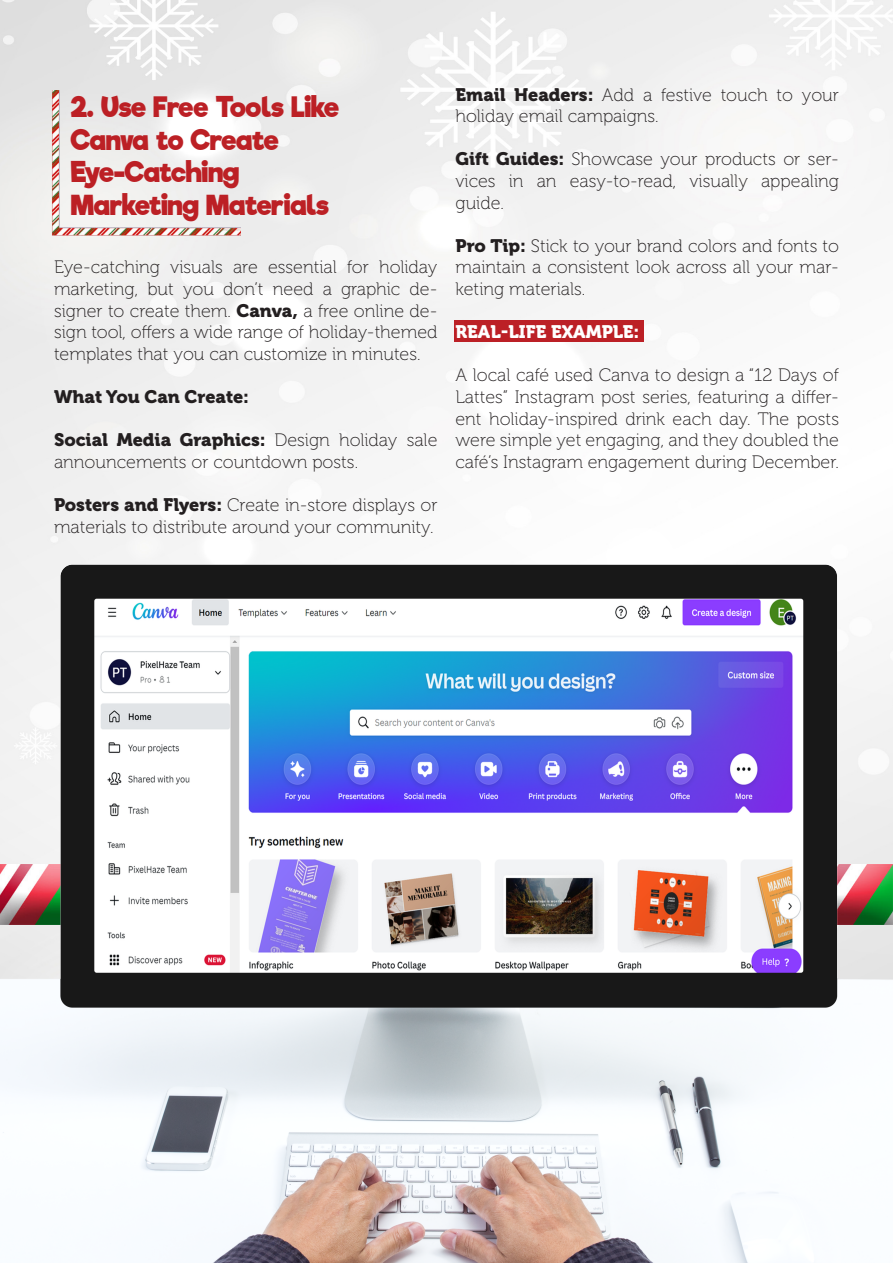
<style>
.page{position:relative;width:893px;height:1263px;background:#fff}
.page>*{position:absolute;margin:0;border:0;box-sizing:border-box;transform-origin:0 0}
.t1{font:700 27px/32.4px "Riffic Free";letter-spacing:-.01em;color:#bc2025}
.t2{font:18px/21.6px "Museo 100";color:#231f20;text-align:justify}
.t3{font:18px "Museo 900";color:#231f20}
.t4{font:18px "Museo 900";color:#fff}
.s1{font-family:"Museo 900"}
</style>
<div class="page">
<img style="left:0;top:0;width:893px;height:530px">
<img style="left:0;top:530px;width:893px;height:733px">
<img style="left:41px;top:91px;width:200px;height:157px">
<div style="left:454px;top:321px;width:189px;height:21px;background:#bc2026"></div>
<p class="t1" style="left:71px;top:92px;width:270px">2. Use Free Tools Like</p>
<p class="t1" style="left:71px;top:124px;width:209px">Canva to Create<br>Eye-Catching</p>
<p class="t1" style="left:71px;top:189px;width:260px">Marketing Materials</p>
<p class="t2" style="left:54px;top:257px;width:385px">Eye-catching visuals are essential for holiday marketing, but you don’t need a graphic de&shy;signer to create them. <span class="s1">Canva,</span> a free online de&shy;sign tool, offers a wide range of holiday-themed templates that you can customize in minutes.</p>
<p class="t3" style="left:54px;top:386px;width:197px">What You Can Create:</p>
<p class="t2" style="left:54px;top:430px;width:385px"><span class="s1">Social Media Graphics:</span> Design holiday sale announcements or countdown posts.</p>
<p class="t2" style="left:54px;top:494px;width:385px"><span class="s1">Posters and Flyers:</span> Create in-store displays or materials to distribute around your community.</p>
<p class="t2" style="left:455px;top:84px;width:385px"><span class="s1">Email Headers:</span> Add a festive touch to your holiday email campaigns.</p>
<p class="t2" style="left:455px;top:149px;width:385px"><span class="s1">Gift Guides:</span> Showcase your products or ser&shy;vices in an easy-to-read, visually appealing guide.</p>
<p class="t2" style="left:455px;top:235px;width:385px"><span class="s1">Pro Tip:</span> Stick to your brand colors and fonts to maintain a consistent look across all your mar&shy;keting materials.</p>
<p class="t4" style="left:455px;top:322px;width:185px">REAL-LIFE EXAMPLE:</p>
<p class="t2" style="left:455px;top:365px;width:385px">A local café used Canva to design a “12 Days of Lattes” Instagram post series, featuring a differ&shy;ent holiday-inspired drink each day. The posts were simple yet engaging, and they doubled the café’s Instagram engagement during December.</p>
</div>
